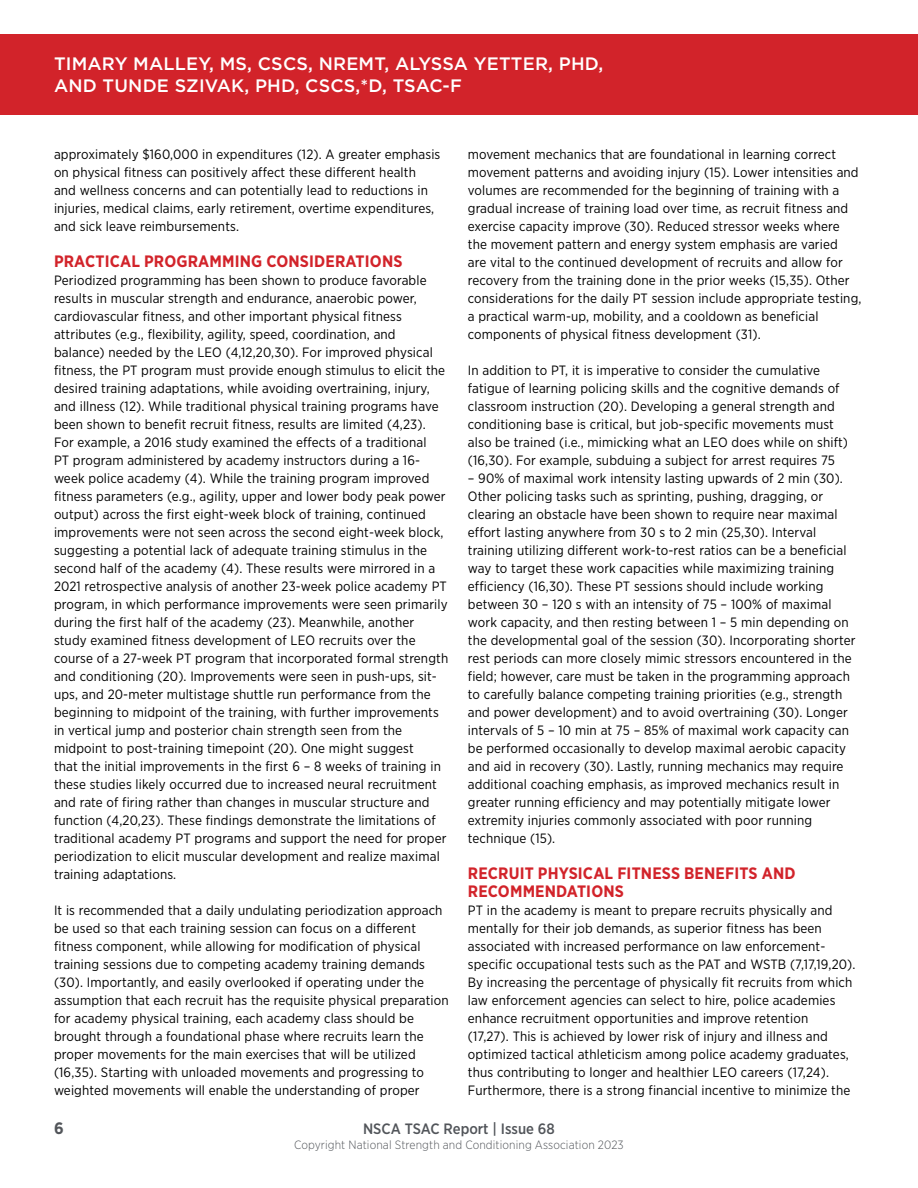
<style>
.page{position:relative;width:918px;height:1188px;background:#fff}
.page>*{position:absolute;margin:0;border:0;box-sizing:border-box;transform-origin:0 0}
.t1{font:500 18px/22.5px "Gotham";letter-spacing:.01em;color:#fff}
.t2{font:700 16.5px/18px "Gotham Narrow";letter-spacing:.01em;color:#d2232a}
.t3{font:700 16.5px "Gotham Narrow";color:#52555a}
.t4{font:500 15px "Gotham Narrow";color:#52555a}
.t5{font:13.5px/18px "Gotham Narrow";letter-spacing:.01em;color:#000}
.t6{font:300 12px "Gotham Narrow";letter-spacing:.01em;color:#52555a}
</style>
<div class="page">
<div style="left:0;top:34px;width:918px;height:81px;background:#d2232a"></div>
<h1 class="t1" style="left:54px;top:52px;width:551px">TIMARY MALLEY, MS, CSCS, NREMT, ALYSSA YETTER, PHD,<br>AND TUNDE SZIVAK, PHD, CSCS,*D, TSAC-F</h1>
<p class="t5" style="left:54px;top:145px;width:388px">approximately $160,000 in expenditures (12). A greater emphasis on physical fitness can positively affect these different health and wellness concerns and can potentially lead to reductions in injuries, medical claims, early retirement, overtime expenditures, and sick leave reimbursements.</p>
<p class="t2" style="left:54px;top:252px;width:350px">PRACTICAL PROGRAMMING CONSIDERATIONS</p>
<p class="t5" style="left:54px;top:271px;width:396px">Periodized programming has been shown to produce favorable results in muscular strength and endurance, anaerobic power, cardiovascular fitness, and other important physical fitness attributes (e.g., flexibility, agility, speed, coordination, and balance) needed by the LEO (4,12,20,30). For improved physical fitness, the PT program must provide enough stimulus to elicit the desired training adaptations, while avoiding overtraining, injury, and illness (12). While traditional physical training programs have been shown to benefit recruit fitness, results are limited (4,23).<br>For example, a 2016 study examined the effects of a traditional<br>PT program administered by academy instructors during a 16- week police academy (4). While the training program improved fitness parameters (e.g., agility, upper and lower body peak power output) across the first eight-week block of training, continued improvements were not seen across the second eight-week block, suggesting a potential lack of adequate training stimulus in the second half of the academy (4). These results were mirrored in a 2021 retrospective analysis of another 23-week police academy PT program, in which performance improvements were seen primarily during the first half of the academy (23). Meanwhile, another study examined fitness development of LEO recruits over the course of a 27-week PT program that incorporated formal strength and conditioning (20). Improvements were seen in push-ups, sit&shy;ups, and 20-meter multistage shuttle run performance from the beginning to midpoint of the training, with further improvements in vertical jump and posterior chain strength seen from the midpoint to post-training timepoint (20). One might suggest<br>that the initial improvements in the first 6 – 8 weeks of training in these studies likely occurred due to increased neural recruitment and rate of firing rather than changes in muscular structure and function (4,20,23). These findings demonstrate the limitations of traditional academy PT programs and support the need for proper periodization to elicit muscular development and realize maximal training adaptations.</p>
<p class="t5" style="left:54px;top:901px;width:396px">It is recommended that a daily undulating periodization approach be used so that each training session can focus on a different fitness component, while allowing for modification of physical training sessions due to competing academy training demands (30). Importantly, and easily overlooked if operating under the assumption that each recruit has the requisite physical preparation for academy physical training, each academy class should be brought through a foundational phase where recruits learn the proper movements for the main exercises that will be utilized (16,35). Starting with unloaded movements and progressing to weighted movements will enable the understanding of proper</p>
<p class="t5" style="left:468px;top:145px;width:395px">movement mechanics that are foundational in learning correct movement patterns and avoiding injury (15). Lower intensities and volumes are recommended for the beginning of training with a gradual increase of training load over time, as recruit fitness and exercise capacity improve (30). Reduced stressor weeks where the movement pattern and energy system emphasis are varied<br>are vital to the continued development of recruits and allow for recovery from the training done in the prior weeks (15,35). Other considerations for the daily PT session include appropriate testing, a practical warm-up, mobility, and a cooldown as beneficial components of physical fitness development (31).</p>
<p class="t5" style="left:468px;top:361px;width:382px">In addition to PT, it is imperative to consider the cumulative fatigue of learning policing skills and the cognitive demands of classroom instruction (20). Developing a general strength and conditioning base is critical, but job-specific movements must also be trained (i.e., mimicking what an LEO does while on shift) (16,30). For example, subduing a subject for arrest requires 75</p>
<p class="t5" style="left:468px;top:469px;width:389px">– 90% of maximal work intensity lasting upwards of 2 min (30).<br>Other policing tasks such as sprinting, pushing, dragging, or clearing an obstacle have been shown to require near maximal effort lasting anywhere from 30 s to 2 min (25,30). Interval training utilizing different work-to-rest ratios can be a beneficial way to target these work capacities while maximizing training efficiency (16,30). These PT sessions should include working between 30 – 120 s with an intensity of 75 – 100% of maximal work capacity, and then resting between 1 – 5 min depending on the developmental goal of the session (30). Incorporating shorter rest periods can more closely mimic stressors encountered in the field; however, care must be taken in the programming approach to carefully balance competing training priorities (e.g., strength and power development) and to avoid overtraining (30). Longer intervals of 5 – 10 min at 75 – 85% of maximal work capacity can be performed occasionally to develop maximal aerobic capacity and aid in recovery (30). Lastly, running mechanics may require additional coaching emphasis, as improved mechanics result in greater running efficiency and may potentially mitigate lower extremity injuries commonly associated with poor running technique (15).</p>
<p class="t2" style="left:468px;top:864px;width:329px">RECRUIT PHYSICAL FITNESS BENEFITS AND<br>RECOMMENDATIONS</p>
<p class="t5" style="left:468px;top:901px;width:389px">PT in the academy is meant to prepare recruits physically and mentally for their job demands, as superior fitness has been associated with increased performance on law enforcement&shy;specific occupational tests such as the PAT and WSTB (7,17,19,20).<br>By increasing the percentage of physically fit recruits from which law enforcement agencies can select to hire, police academies enhance recruitment opportunities and improve retention<br>(17,27). This is achieved by lower risk of injury and illness and optimized tactical athleticism among police academy graduates, thus contributing to longer and healthier LEO careers (17,24).<br>Furthermore, there is a strong financial incentive to minimize the</p>
<p class="t3" style="left:54px;top:1117px;width:11px">6</p>
<p class="t4" style="left:363px;top:1119px;width:193px">NSCA TSAC Report | Issue 68</p>
<p class="t6" style="left:294px;top:1137px;width:331px">Copyright National Strength and Conditioning Association 2023</p>
</div>
